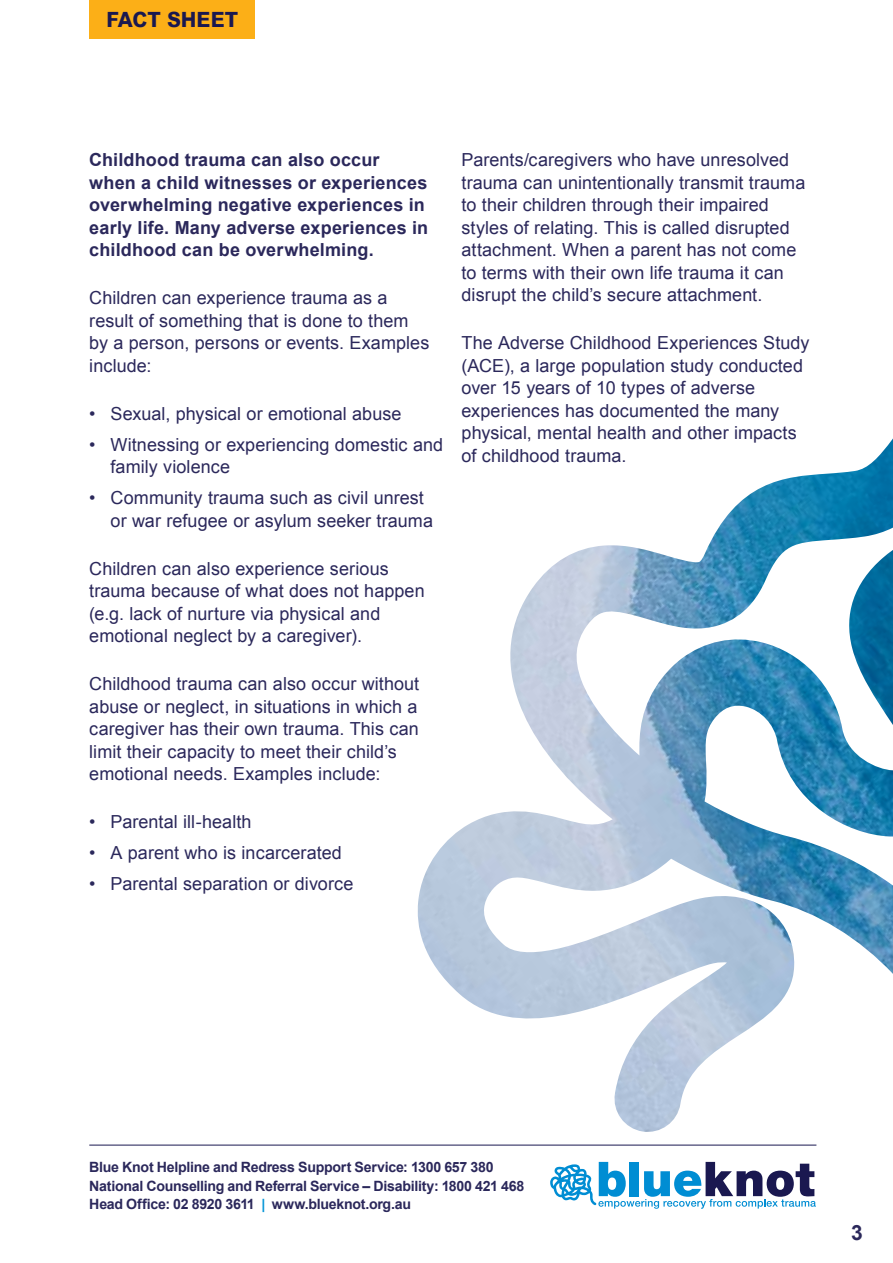
<style>
.page{position:relative;width:893px;height:1263px;background:#fff}
.page>*{position:absolute;margin:0;border:0;box-sizing:border-box;transform-origin:0 0}
.t1{font:800 21px "Arial";color:#1a1850;scale:.96 1}
.t2{font:700 21px "Arial";color:#2b285b}
.t3{font:18px/22.5px "Arial";letter-spacing:.005em;color:#2b285b}
.t4{font:700 18px/22.5px "Arial";letter-spacing:.01em;color:#2b285b}
.t5{font:700 14.1px/18.3px "Arial";letter-spacing:-.02em;color:#2b285b}
.s1{color:#0094d6}
</style>
<div class="page">
<div style="left:89px;top:0;width:166px;height:38px;background:#fcaf17"></div>
<img style="left:417px;top:438px;width:476px;height:694px">
<svg style="left:550px;top:1162px;width:266px;height:47px"></svg>
<hr style="left:89px;top:1145px;width:727px;height:1px;background:#1a1850">
<p class="t1" style="left:106px;top:7px;width:139px">FACT SHEET</p>
<p class="t4" style="left:89px;top:149px;width:340px">Childhood trauma can also occur when a child witnesses or experiences overwhelming negative experiences in early life. Many adverse experiences in childhood can be overwhelming.</p>
<p class="t3" style="left:89px;top:287px;width:342px">Children can experience trauma as a result of something that is done to them by a person, persons or events. Examples include:</p>
<p class="t3" style="left:89px;top:402px;width:314px">• Sexual, physical or emotional abuse</p>
<p class="t3" style="left:111px;top:433px;width:334px;text-indent:-21px">• Witnessing or experiencing domestic and family violence</p>
<p class="t3" style="left:111px;top:487px;width:324px;text-indent:-21px">• Community trauma such as civil unrest or war refugee or asylum seeker trauma</p>
<p class="t3" style="left:89px;top:557px;width:337px">Children can also experience serious trauma because of what does not happen (e.g. lack of nurture via physical and emotional neglect by a caregiver).</p>
<p class="t3" style="left:89px;top:673px;width:331px">Childhood trauma can also occur without abuse or neglect, in situations in which a caregiver has their own trauma. This can limit their capacity to meet their child’s emotional needs. Examples include:</p>
<p class="t3" style="left:89px;top:811px;width:164px">• Parental ill-health</p>
<p class="t3" style="left:89px;top:842px;width:254px">• A parent who is incarcerated</p>
<p class="t3" style="left:89px;top:873px;width:266px">• Parental separation or divorce</p>
<p class="t3" style="left:462px;top:149px;width:345px">Parents/caregivers who have unresolved trauma can unintentionally transmit trauma to their children through their impaired styles of relating. This is called disrupted attachment. When a parent has not come to terms with their own life trauma it can disrupt the child’s secure attachment.</p>
<p class="t3" style="left:462px;top:332px;width:349px">The Adverse Childhood Experiences Study (ACE), a large population study conducted over 15 years of 10 types of adverse experiences has documented the many physical, mental health and other impacts of childhood trauma.</p>
<p class="t5" style="left:89px;top:1158px;width:437px">Blue Knot Helpline and Redress Support Service: 1300 657 380<br>National Counselling and Referral Service – Disability: 1800 421 468<br>Head Office: 02 8920 3611 <span class="s1">|</span> www.blueknot.org.au</p>
<p class="t2" style="left:851px;top:1218px;width:13px">3</p>
</div>
